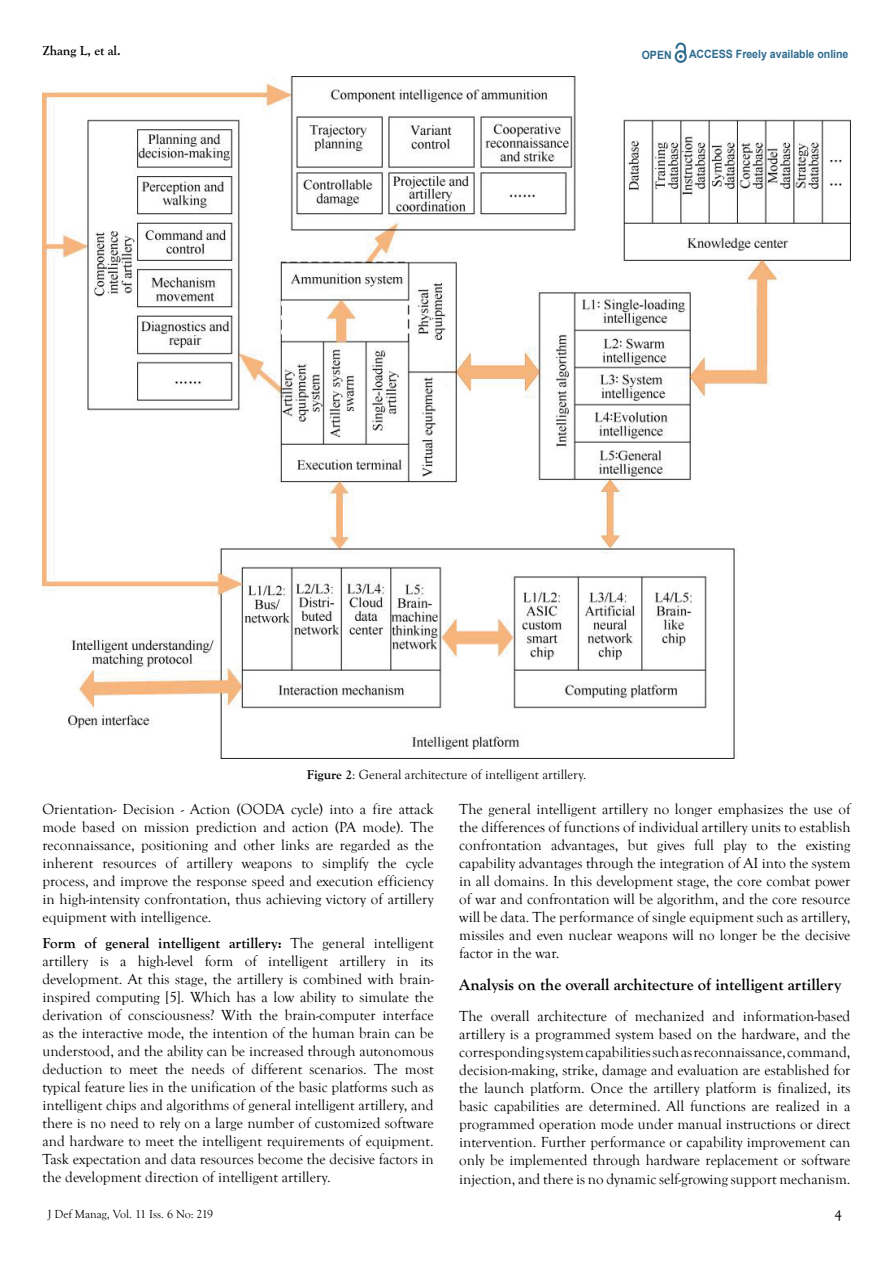
<style>
.page{position:relative;width:893px;height:1263px;background:#fff}
.page>*{position:absolute;margin:0;border:0;box-sizing:border-box;transform-origin:0 0}
.t1{font:700 16.5px "Goudy Old Style T";color:#000}
.t2{font:15px/18px "Goudy Old Style T";color:#000;text-align:justify}
.t3{font:13.5px "Goudy Old Style T";color:#000}
.t4{font:700 13.5px "Goudy Old Style T";color:#000}
.t5{font:12px "Goudy Old Style T";color:#000}
.t6{font:700 11.4px "Arial";color:#2e6b8f;scale:.92 1}
.s1{font-weight:700}
</style>
<div class="page">
<svg style="left:675px;top:43px;width:12px;height:20px"></svg>
<img style="left:43px;top:77px;width:808px;height:681px">
<p class="t4" style="left:43px;top:43px;width:80px">Zhang L, et al.</p>
<p class="t6" style="left:642px;top:47px;width:34px">OPEN</p>
<p class="t6" style="left:689px;top:47px;width:175px">ACCESS Freely available online</p>
<p class="t3" style="left:307px;top:767px;width:281px"><span class="s1">Figure 2</span>: General architecture of intelligent artillery.</p>
<p class="t2" style="left:43px;top:800px;width:393px">Orientation- Decision - Action (OODA cycle) into a fire attack mode based on mission prediction and action (PA mode). The reconnaissance, positioning and other links are regarded as the inherent resources of artillery weapons to simplify the cycle process, and improve the response speed and execution efficiency in high-intensity confrontation, thus achieving victory of artillery equipment with intelligence.</p>
<p class="t2" style="left:43px;top:934px;width:393px"><span class="s1">Form of general intelligent artillery:</span> The general intelligent artillery is a high-level form of intelligent artillery in its development. At this stage, the artillery is combined with brain&shy;inspired computing [5]. Which has a low ability to simulate the derivation of consciousness? With the brain-computer interface as the interactive mode, the intention of the human brain can be understood, and the ability can be increased through autonomous deduction to meet the needs of different scenarios. The most typical feature lies in the unification of the basic platforms such as intelligent chips and algorithms of general intelligent artillery, and there is no need to rely on a large number of customized software and hardware to meet the intelligent requirements of equipment.<br>Task expectation and data resources become the decisive factors in the development direction of intelligent artillery.</p>
<p class="t5" style="left:48px;top:1207px;width:167px">J Def Manag, Vol. 11 Iss. 6 No: 219</p>
<p class="t2" style="left:459px;top:800px;width:393px">The general intelligent artillery no longer emphasizes the use of the differences of functions of individual artillery units to establish confrontation advantages, but gives full play to the existing capability advantages through the integration of AI into the system in all domains. In this development stage, the core combat power of war and confrontation will be algorithm, and the core resource will be data. The performance of single equipment such as artillery, missiles and even nuclear weapons will no longer be the decisive factor in the war.</p>
<p class="t1" style="left:459px;top:975px;width:383px">Analysis on the overall architecture of intelligent artillery</p>
<p class="t2" style="left:459px;top:1007px;width:393px">The overall architecture of mechanized and information-based artillery is a programmed system based on the hardware, and the corresponding system capabilities such as reconnaissance, command, decision-making, strike, damage and evaluation are established for the launch platform. Once the artillery platform is finalized, its basic capabilities are determined. All functions are realized in a programmed operation mode under manual instructions or direct intervention. Further performance or capability improvement can only be implemented through hardware replacement or software injection, and there is no dynamic self-growing support mechanism.</p>
<p class="t2" style="left:834px;top:1207px;width:9px">4</p>
</div>
